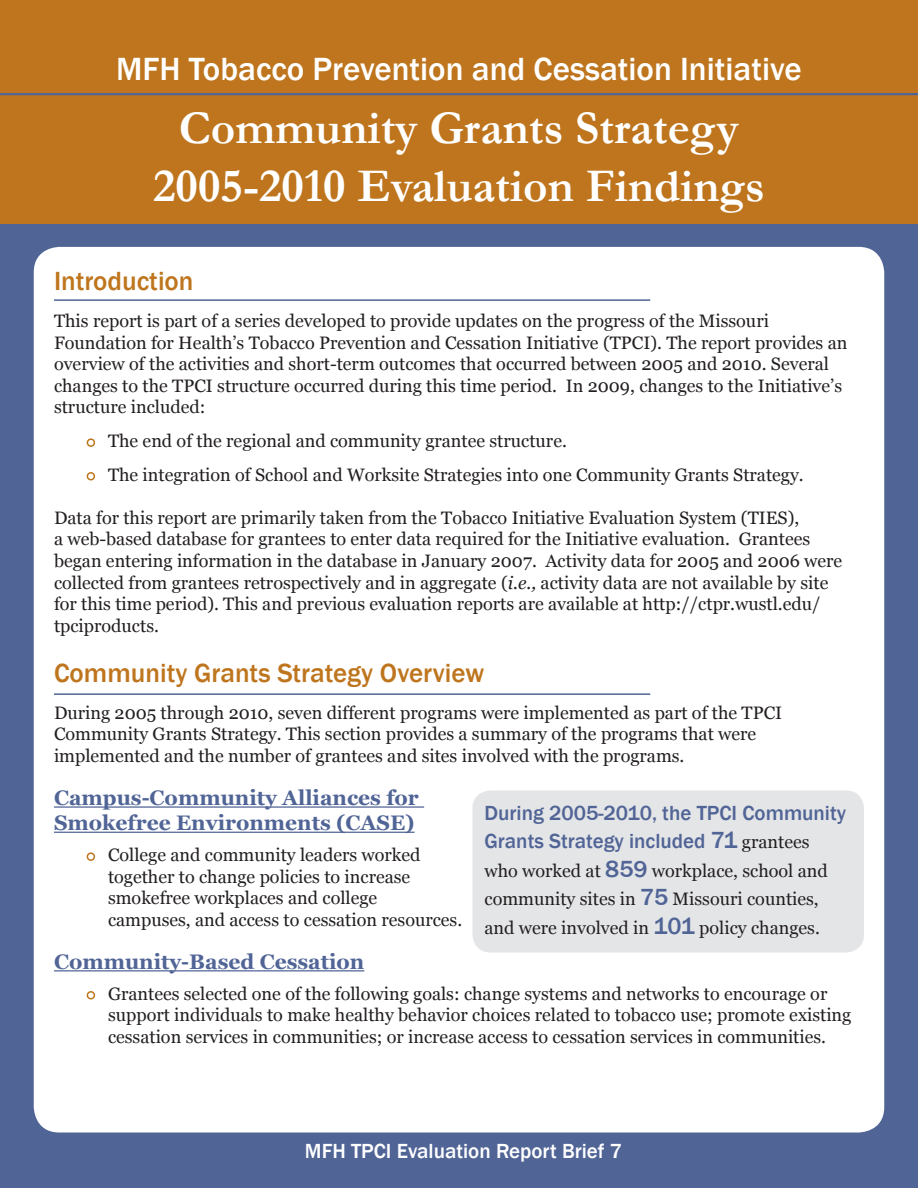
<style>
.page{position:relative;width:918px;height:1188px;background:#fff}
.page>*{position:absolute;margin:0;border:0;box-sizing:border-box;transform-origin:0 0}
.t1{font:700 47.25px "Garamond";color:#fff}
.t2{font:500 33px "Franklin Gothic";color:#fff}
.t3{font:500 27px "Franklin Gothic";color:#be751d}
.t4{font:700 21px/25.2px "Georgia";color:#506496}
.t5{font:500 21px/28.5px "Franklin Gothic";color:#506496}
.t6{font:500 21px "Franklin Gothic";color:#fff}
._3rd_level_bullet{font:18px/21.6px "Georgia";color:#231f20}
.s1{font-size:48px}
.s2{font-style:italic}
.s3{font-size:24px}
.s4{font-family:"Georgia";font-weight:400;font-size:18px;color:#231f20}
.s5{font-family:"Franklin Gothic";font-weight:500;font-size:24px;color:#506496}
</style>
<div class="page">
<div style="left:0;top:224px;width:918px;height:964px;background:#506496"></div>
<div style="left:0;top:0;width:918px;height:224px;background:#be751d"></div>
<div style="left:34px;top:247px;width:850px;height:885px;background:#fff;border-radius:26px"></div>
<div style="left:0;top:87px;width:918px;height:6px;background:#be751d"></div>
<hr style="left:0;top:93px;width:918px;height:2px;background:#506496">
<hr style="left:54px;top:806px;width:370px;height:2px;background:#506496">
<hr style="left:54px;top:832px;width:361px;height:1px;background:#506496">
<hr style="left:54px;top:970px;width:310px;height:1px;background:#506496">
<svg style="left:86px;top:438px;width:10px;height:9px"></svg>
<svg style="left:86px;top:472px;width:10px;height:9px"></svg>
<svg style="left:86px;top:852px;width:10px;height:9px"></svg>
<svg style="left:86px;top:991px;width:10px;height:9px"></svg>
<hr style="left:54px;top:299px;width:596px;height:2px;background:#506496">
<hr style="left:54px;top:693px;width:596px;height:2px;background:#506496">
<div style="left:472px;top:790px;width:392px;height:162px;background:#e4e5e7;border-radius:18px"></div>
<p class="t2" style="left:116px;top:48px;width:687px">MFH Tobacco Prevention and Cessation Initiative</p>
<p class="t1" style="left:179px;top:96px;width:562px">Community Grants Strategy</p>
<p class="t1" style="left:153px;top:154px;width:613px"><span class="s1">2005-2010</span> Evaluation Findings</p>
<p class="t3" style="left:54px;top:265px;width:141px">Introduction</p>
<p class="_3rd_level_bullet" style="left:54px;top:310px;width:795px">This report is part of a series developed to provide updates on the progress of the Missouri Foundation for Health’s Tobacco Prevention and Cessation Initiative (TPCI). The report provides an overview of the activities and short-term outcomes that occurred between 2005 and 2010. Several changes to the TPCI structure occurred during this time period. In 2009, changes to the Initiative’s structure included:</p>
<p class="_3rd_level_bullet" style="left:108px;top:430px;width:460px">The end of the regional and community grantee structure.</p>
<p class="_3rd_level_bullet" style="left:108px;top:464px;width:697px">The integration of School and Worksite Strategies into one Community Grants Strategy.</p>
<p class="_3rd_level_bullet" style="left:54px;top:507px;width:790px">Data for this report are primarily taken from the Tobacco Initiative Evaluation System (TIES),<br>a web-based database for grantees to enter data required for the Initiative evaluation. Grantees began entering information in the database in January 2007. Activity data for 2005 and 2006 were collected from grantees retrospectively and in aggregate (<span class="s2">i.e.,</span> activity data are not available by site for this time period). This and previous evaluation reports are available at http://ctpr.wustl.edu/ tpciproducts.</p>
<p class="t3" style="left:54px;top:657px;width:432px">Community Grants Strategy Overview</p>
<p class="_3rd_level_bullet" style="left:54px;top:702px;width:730px">During 2005 through 2010, seven different programs were implemented as part of the TPCI<br>Community Grants Strategy. This section provides a summary of the programs that were implemented and the number of grantees and sites involved with the programs.</p>
<p class="t4" style="left:54px;top:785px;width:366px">Campus-Community Alliances for<br>Smokefree Environments (CASE)</p>
<p class="_3rd_level_bullet" style="left:108px;top:844px;width:314px">College and community leaders worked</p>
<p class="_3rd_level_bullet" style="left:108px;top:866px;width:304px">together to change policies to increase</p>
<p class="_3rd_level_bullet" style="left:108px;top:887px;width:356px">smokefree workplaces and college campuses, and access to cessation resources.</p>
<p class="t4" style="left:54px;top:949px;width:312px">Community-Based Cessation</p>
<p class="_3rd_level_bullet" style="left:108px;top:983px;width:721px">Grantees selected one of the following goals: change systems and networks to encourage or</p>
<p class="_3rd_level_bullet" style="left:108px;top:1004px;width:745px">support individuals to make healthy behavior choices related to tobacco use; promote existing</p>
<p class="_3rd_level_bullet" style="left:108px;top:1026px;width:720px">cessation services in communities; or increase access to cessation services in communities.</p>
<p class="t5" style="left:484px;top:799px;width:363px">During 2005-2010, the TPCI Community<br>Grants Strategy included <span class="s3">71</span> <span class="s4">grantees</span></p>
<p class="_3rd_level_bullet" style="left:484px;top:856px;width:345px;line-height:28.5px">who worked at <span class="s5">859</span> workplace, school and community sites in <span class="s5">75</span> Missouri counties, and were involved in <span class="s5">101</span> policy changes.</p>
<p class="t6" style="left:305px;top:1138px;width:319px">MFH TPCI Evaluation Report Brief 7</p>
</div>
